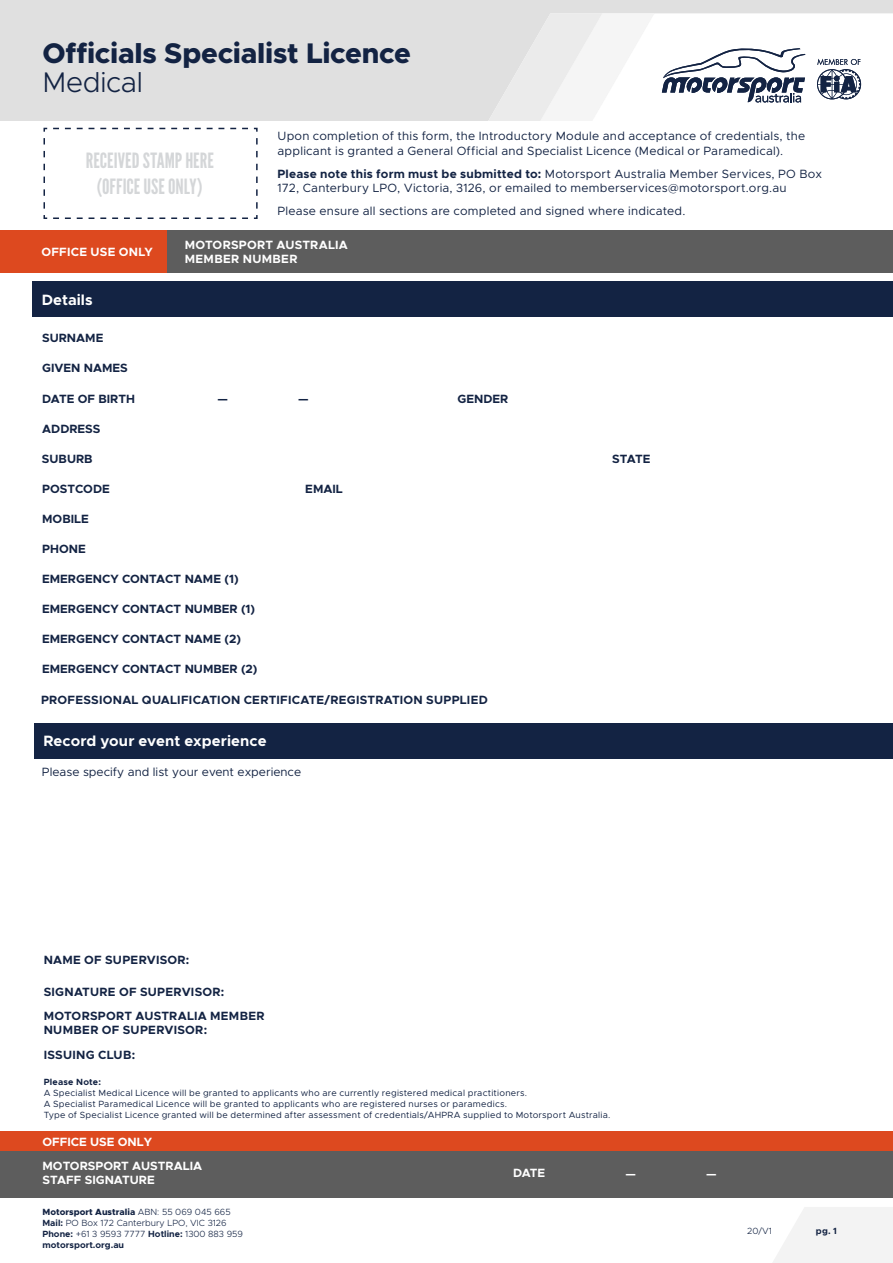
<style>
.page{position:relative;width:893px;height:1263px;background:#fff}
.page>*{position:absolute;margin:0;border:0;box-sizing:border-box;transform-origin:0 0}
.t1{font:800 28.5px "Metropolis";letter-spacing:-.01em;color:#132343}
.t2{font:300 28.5px "Metropolis";letter-spacing:-.01em;color:#132343}
.t3{font:21px/25.2px "League Gothic";color:#d4d6d8;text-align:center}
.t4{font:700 15px "Metropolis";color:#fff}
.t5{font:12px/14.4px "Metropolis";letter-spacing:.015em;color:#132343}
.t6{font:700 12px "Metropolis";color:#132343}
.t7{font:700 12px/24.3px "Metropolis";letter-spacing:.02em;color:#132343}
.t8{font:700 12px/24px "Metropolis";color:#fff}
.t9{font:700 12px/24.3px "Metropolis";letter-spacing:.025em;color:#132343}
.t10{font:700 12px/14.4px "Metropolis";letter-spacing:.025em;color:#fff}
.t11{font:700 12px "Metropolis";letter-spacing:.02em;color:#fff}
.t12{font:9px/10.8px "Metropolis";letter-spacing:.025em;color:#132343}
.t13{font:300 9px/10.8px "Metropolis";color:#132343}
.t14{font:700 9px "Metropolis";letter-spacing:.025em;color:#132343}
.s1{font-weight:700}
.s2{font-weight:800}
</style>
<div class="page">
<svg style="left:773px;top:1207px;width:120px;height:56px"></svg>
<svg style="left:0;top:0;width:893px;height:120px;fill:#e0e0e0"></svg>
<svg style="left:483px;top:13px;width:171px;height:107px"></svg>
<svg style="left:43px;top:127px;width:215px;height:92px"></svg>
<div style="left:34px;top:723px;width:859px;height:35px;background:#132343"></div>
<div style="left:33px;top:281px;width:860px;height:36px;background:#132343"></div>
<div style="left:0;top:1151px;width:893px;height:47px;background:#5d5d5d"></div>
<div style="left:0;top:1132px;width:893px;height:19px;background:#dd491f"></div>
<div style="left:166px;top:231px;width:727px;height:42px;background:#5d5d5d"></div>
<div style="left:0;top:231px;width:166px;height:42px;background:#dd491f"></div>
<h1 class="t1" style="left:43px;top:35px;width:370px">Officials Specialist Licence</h1>
<h1 class="t2" style="left:43px;top:64px;width:102px">Medical</h1>
<h2 class="t3" style="left:86px;top:148px;width:130px">RECEIVED STAMP HERE (OFFICE USE ONLY)</h2>
<p class="t5" style="left:278px;top:129px;width:529px">Upon completion of this form, the Introductory Module and acceptance of credentials, the applicant is granted a General Official and Specialist Licence (Medical or Paramedical).</p>
<p class="t5" style="left:278px;top:166px;width:546px"><span class="s1">Please note this form must be submitted to:</span> Motorsport Australia Member Services, PO Box<br>172, Canterbury LPO, Victoria, 3126, or emailed to memberservices@motorsport.org.au</p>
<p class="t5" style="left:278px;top:204px;width:409px">Please ensure all sections are completed and signed where indicated.</p>
<p class="t11" style="left:41px;top:244px;width:113px">OFFICE USE ONLY</p>
<p class="t10" style="left:185px;top:238px;width:164px">MOTORSPORT AUSTRALIA<br>MEMBER NUMBER</p>
<p class="t4" style="left:42px;top:290px;width:52px">Details</p>
<p class="t6" style="left:42px;top:331px;width:63px">SURNAME</p>
<p class="t6" style="left:42px;top:361px;width:87px">GIVEN NAMES</p>
<p class="t6" style="left:42px;top:391px;width:94px">DATE OF BIRTH</p>
<p class="t6" style="left:457px;top:391px;width:52px">GENDER</p>
<p class="t6" style="left:42px;top:421px;width:60px">ADDRESS</p>
<p class="t6" style="left:42px;top:451px;width:52px">SUBURB</p>
<p class="t6" style="left:612px;top:451px;width:40px">STATE</p>
<p class="t6" style="left:42px;top:481px;width:69px">POSTCODE</p>
<p class="t6" style="left:305px;top:481px;width:39px">EMAIL</p>
<p class="t6" style="left:42px;top:511px;width:48px">MOBILE</p>
<p class="t6" style="left:42px;top:541px;width:45px">PHONE</p>
<p class="t6" style="left:42px;top:571px;width:198px">EMERGENCY CONTACT NAME (1)</p>
<p class="t6" style="left:42px;top:601px;width:214px">EMERGENCY CONTACT NUMBER (1)</p>
<p class="t6" style="left:42px;top:631px;width:200px">EMERGENCY CONTACT NAME (2)</p>
<p class="t6" style="left:42px;top:662px;width:217px">EMERGENCY CONTACT NUMBER (2)</p>
<p class="t6" style="left:217px;top:391px;width:12px">—</p>
<p class="t6" style="left:298px;top:391px;width:12px">—</p>
<p class="t7" style="left:41px;top:688px;width:448px">PROFESSIONAL QUALIFICATION CERTIFICATE/REGISTRATION SUPPLIED</p>
<p class="t4" style="left:43px;top:732px;width:225px">Record your event experience</p>
<p class="t5" style="left:42px;top:765px;width:261px">Please specify and list your event experience</p>
<p class="t7" style="left:44px;top:948px;width:147px">NAME OF SUPERVISOR:</p>
<p class="t7" style="left:44px;top:979px;width:223px">SIGNATURE OF SUPERVISOR:<br>MOTORSPORT AUSTRALIA MEMBER</p>
<p class="t9" style="left:44px;top:1018px;width:165px">NUMBER OF SUPERVISOR:<br>ISSUING CLUB:</p>
<p class="t14" style="left:44px;top:1076px;width:59px">Please Note:</p>
<p class="t12" style="left:44px;top:1088px;width:568px">A Specialist Medical Licence will be granted to applicants who are currently registered medical practitioners.<br>A Specialist Paramedical Licence will be granted to applicants who are registered nurses or paramedics.<br>Type of Specialist Licence granted will be determined after assessment of credentials/AHPRA supplied to Motorsport Australia.</p>
<p class="t8" style="left:42px;top:1129px;width:161px">OFFICE USE ONLY<br>MOTORSPORT AUSTRALIA</p>
<p class="t8" style="left:43px;top:1168px;width:114px">STAFF SIGNATURE</p>
<p class="t13" style="left:43px;top:1207px;width:202px"><span class="s2">Motorsport Australia</span> ABN: 55 069 045 665<br><span class="s1">Mail:</span> PO Box 172 Canterbury LPO, VIC 3126<br><span class="s1">Phone:</span> +61 3 9593 7777 <span class="s1">Hotline:</span> 1300 883 959 <span class="s1">motorsport.org.au</span></p>
<p class="t8" style="left:513px;top:1161px;width:34px">DATE</p>
<p class="t8" style="left:626px;top:1162px;width:12px">—</p>
<p class="t8" style="left:706px;top:1162px;width:12px">—</p>
<p class="t13" style="left:747px;top:1225px;width:26px">20/V1</p>
<p class="t14" style="left:816px;top:1225px;width:23px">pg. 1</p>
</div>
